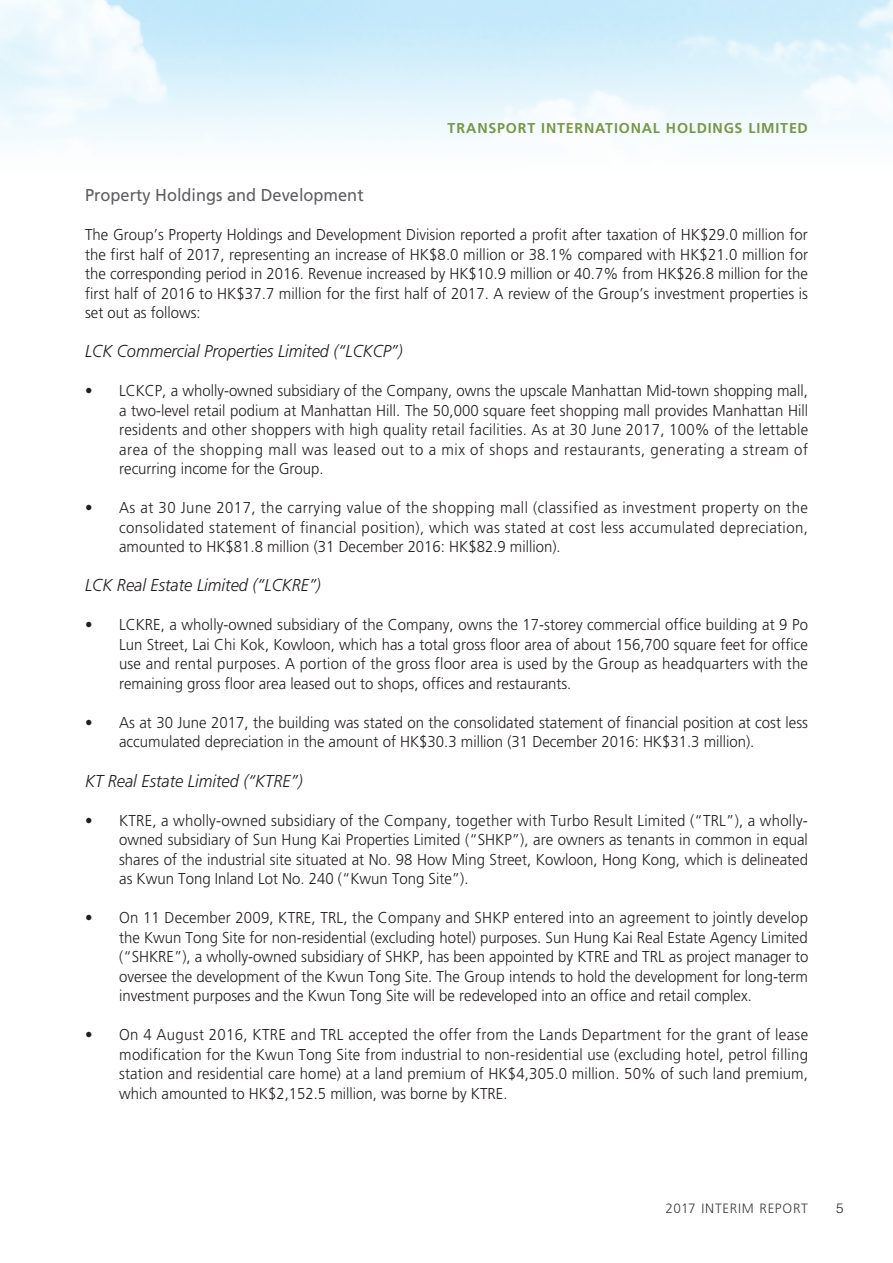
<style>
.page{position:relative;width:893px;height:1263px;background:#fff}
.page>*{position:absolute;margin:0;border:0;box-sizing:border-box;transform-origin:0 0}
.t1{font:italic 300 17.25px "Frutiger LT Std";color:#231f20;scale:.95 1}
.t2{font:17.25px "Frutiger LT Std";color:#5f5f62;scale:.95 1}
.t3{font:300 15.75px/19.5px "Frutiger LT Std";color:#231f20;text-align:justify;scale:.95 1}
.t4{font:700 14.25px "Frutiger LT Std";letter-spacing:.055em;color:#789846}
.t5{font:300 13.5px "Frutiger";letter-spacing:.055em;color:#3e3e3f}
.t6{font:300 13.5px "Helvetica";color:#231f20}
</style>
<div class="page">
<p class="t4" style="left:448px;top:119px;width:362px">TRANSPORT INTERNATIONAL HOLDINGS LIMITED</p>
<p class="t2" style="left:85px;top:185px;width:295px">Property Holdings and Development</p>
<p class="t3" style="left:85px;top:225px;width:763px">The Group’s Property Holdings and Development Division reported a profit after taxation of HK$29.0 million for the first half of 2017, representing an increase of HK$8.0 million or 38.1% compared with HK$21.0 million for the corresponding period in 2016. Revenue increased by HK$10.9 million or 40.7% from HK$26.8 million for the first half of 2016 to HK$37.7 million for the first half of 2017. A review of the Group’s investment properties is set out as follows:</p>
<p class="t1" style="left:85px;top:342px;width:336px">LCK Commercial Properties Limited (“LCKCP”)</p>
<p class="t3" style="left:119px;top:381px;width:727px;text-indent:-34px">• LCKCP, a wholly-owned subsidiary of the Company, owns the upscale Manhattan Mid-town shopping mall, a two-level retail podium at Manhattan Hill. The 50,000 square feet shopping mall provides Manhattan Hill residents and other shoppers with high quality retail facilities. As at 30 June 2017, 100% of the lettable area of the shopping mall was leased out to a mix of shops and restaurants, generating a stream of recurring income for the Group.</p>
<p class="t3" style="left:119px;top:498px;width:727px;text-indent:-34px">• As at 30 June 2017, the carrying value of the shopping mall (classified as investment property on the consolidated statement of financial position), which was stated at cost less accumulated depreciation, amounted to HK$81.8 million (31 December 2016: HK$82.9 million).</p>
<p class="t1" style="left:85px;top:576px;width:250px">LCK Real Estate Limited (“LCKRE”)</p>
<p class="t3" style="left:119px;top:615px;width:727px;text-indent:-34px">• LCKRE, a wholly-owned subsidiary of the Company, owns the 17-storey commercial office building at 9 Po Lun Street, Lai Chi Kok, Kowloon, which has a total gross floor area of about 156,700 square feet for office use and rental purposes. A portion of the gross floor area is used by the Group as headquarters with the remaining gross floor area leased out to shops, offices and restaurants.</p>
<p class="t3" style="left:119px;top:713px;width:727px;text-indent:-34px">• As at 30 June 2017, the building was stated on the consolidated statement of financial position at cost less accumulated depreciation in the amount of HK$30.3 million (31 December 2016: HK$31.3 million).</p>
<p class="t1" style="left:85px;top:771px;width:231px">KT Real Estate Limited (“KTRE”)</p>
<p class="t3" style="left:119px;top:810px;width:727px;text-indent:-34px">• KTRE, a wholly-owned subsidiary of the Company, together with Turbo Result Limited (“TRL”), a wholly&shy;owned subsidiary of Sun Hung Kai Properties Limited (“SHKP”), are owners as tenants in common in equal shares of the industrial site situated at No. 98 How Ming Street, Kowloon, Hong Kong, which is delineated as Kwun Tong Inland Lot No. 240 (“Kwun Tong Site”).</p>
<p class="t3" style="left:119px;top:908px;width:727px;text-indent:-34px">• On 11 December 2009, KTRE, TRL, the Company and SHKP entered into an agreement to jointly develop the Kwun Tong Site for non-residential (excluding hotel) purposes. Sun Hung Kai Real Estate Agency Limited (“SHKRE”), a wholly-owned subsidiary of SHKP, has been appointed by KTRE and TRL as project manager to oversee the development of the Kwun Tong Site. The Group intends to hold the development for long-term investment purposes and the Kwun Tong Site will be redeveloped into an office and retail complex.</p>
<p class="t3" style="left:119px;top:1025px;width:727px;text-indent:-34px">• On 4 August 2016, KTRE and TRL accepted the offer from the Lands Department for the grant of lease modification for the Kwun Tong Site from industrial to non-residential use (excluding hotel, petrol filling station and residential care home) at a land premium of HK$4,305.0 million. 50% of such land premium, which amounted to HK$2,152.5 million, was borne by KTRE.</p>
<p class="t5" style="left:665px;top:1200px;width:144px">2017 INTERIM REPORT</p>
<p class="t6" style="left:836px;top:1200px;width:9px">5</p>
</div>
